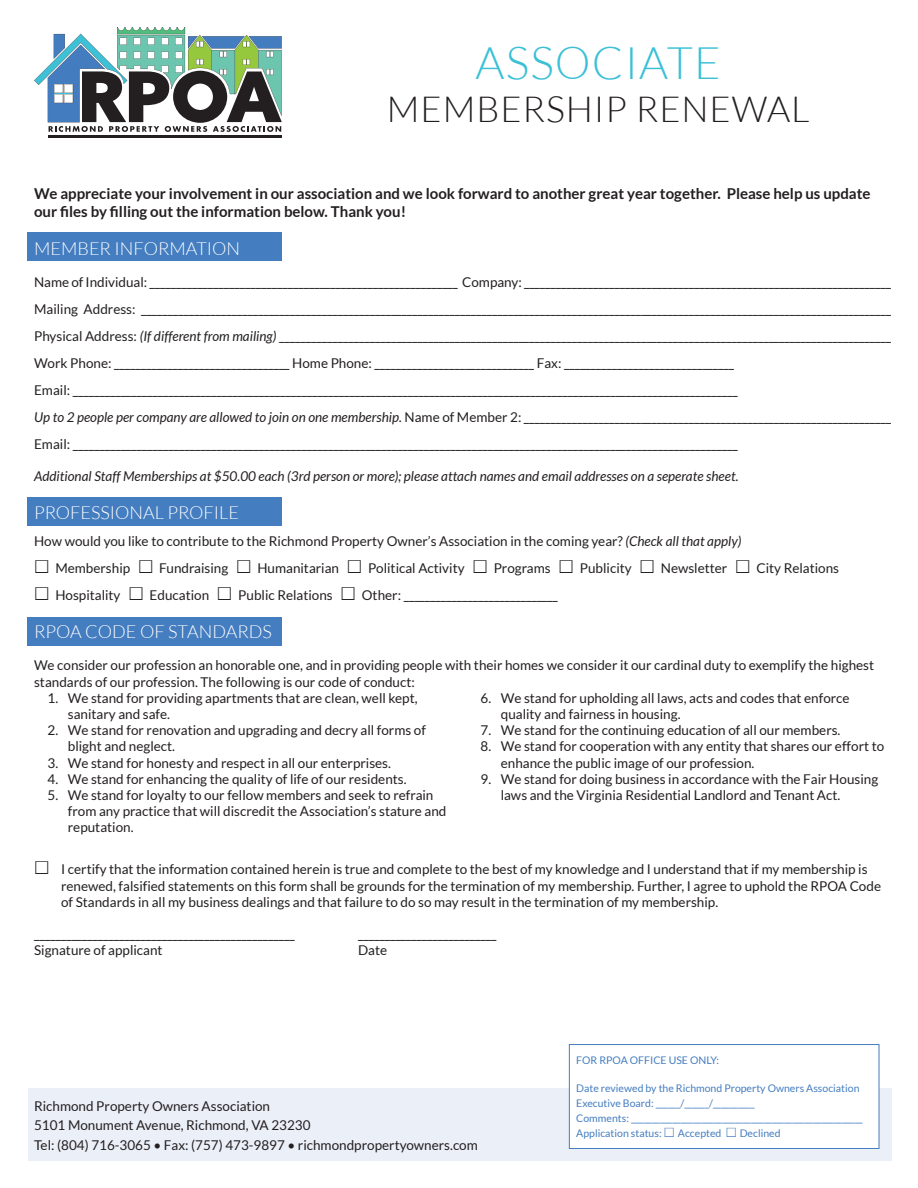
<style>
.page{position:relative;width:918px;height:1188px;background:#fff}
.page>*{position:absolute;margin:0;border:0;box-sizing:border-box;transform-origin:0 0}
.t1{font:300 45px "Lato";letter-spacing:.025em;color:#3bc0d6}
.t2{font:300 36px "Lato";letter-spacing:.025em;color:#231f20}
.t3{font:300 18px "Lato";color:#fff}
.t4{font:700 15px/18px "Lato";color:#231f20}
.t5{font:13.5px/16.2px "Lato";color:#231f20}
.t6{font:italic 13.5px "Lato";color:#231f20}
.t7{font:10.5px/15px "Lato";color:#447dc0}
.s1{font-style:italic}
.s2{font-family:"Arial Unicode MS";font-size:21px}
.s3{font-family:"Arial Unicode MS";font-size:15px}
</style>
<div class="page">
<div style="left:28px;top:1089px;width:864px;height:72px;background:#ebeff8"></div>
<svg style="left:34px;top:27px;width:248px;height:105px"></svg>
<hr style="left:48px;top:135px;width:234px;height:2px;background:#231f20">
<div style="left:27px;top:232px;width:255px;height:29px;background:#447dc0"></div>
<div style="left:27px;top:497px;width:255px;height:29px;background:#447dc0"></div>
<div style="left:27px;top:617px;width:255px;height:29px;background:#447dc0"></div>
<div style="left:569px;top:1045px;width:310px;height:103px;background:#fff"></div>
<div style="left:569px;top:1044px;width:310px;height:105px;border:1px solid #447dc0"></div>
<h1 class="t1" style="left:476px;top:38px;width:247px">ASSOCIATE</h1>
<h2 class="t2" style="left:387px;top:90px;width:424px">MEMBERSHIP RENEWAL</h2>
<p class="t4" style="left:34px;top:184px;width:838px">We appreciate your involvement in our association and we look forward to another great year together. Please help us update our files by filling out the information below. Thank you!</p>
<h3 class="t3" style="left:34px;top:239px;width:208px">MEMBER INFORMATION</h3>
<p class="t5" style="left:34px;top:269px;width:858px;line-height:27px">Name of Individual: __________________________________________________________ Company: _____________________________________________________________________ Mailing Address: _____________________________________________________________________________________________________________________________________________ Physical Address: <span class="s1">(If different from mailing)</span> ___________________________________________________________________________________________________________________ Work Phone: _________________________________ Home Phone: ______________________________ Fax: ________________________________<br>Email: _____________________________________________________________________________________________________________________________<br><span class="s1">Up to 2 people per company are allowed to join on one membership.</span> Name of Member 2: _____________________________________________________________________ Email: _____________________________________________________________________________________________________________________________</p>
<p class="t6" style="left:34px;top:469px;width:706px">Additional Staff Memberships at $50.00 each (3rd person or more); please attach names and email addresses on a seperate sheet.</p>
<h3 class="t3" style="left:34px;top:503px;width:206px">PROFESSIONAL PROFILE</h3>
<p class="t5" style="left:34px;top:528px;width:807px;line-height:27px">How would you like to contribute to the Richmond Property Owner’s Association in the coming year? <span class="s1">(Check all that apply)<br></span><span class="s2">☐</span> Membership <span class="s2">☐</span> Fundraising <span class="s2">☐</span> Humanitarian <span class="s2">☐</span> Political Activity <span class="s2">☐</span> Programs <span class="s2">☐</span> Publicity <span class="s2">☐</span> Newsletter <span class="s2">☐</span> City Relations <span class="s2">☐</span> Hospitality <span class="s2">☐</span> Education <span class="s2">☐</span> Public Relations <span class="s2">☐</span> Other: _____________________________</p>
<h3 class="t3" style="left:34px;top:622px;width:239px">RPOA CODE OF STANDARDS</h3>
<p class="t5" style="left:34px;top:657px;width:842px">We consider our profession an honorable one, and in providing people with their homes we consider it our cardinal duty to exemplify the highest standards of our profession. The following is our code of conduct:</p>
<p class="t5" style="left:68px;top:690px;width:351px;text-indent:-20px">1. We stand for providing apartments that are clean, well kept, sanitary and safe.</p>
<p class="t5" style="left:68px;top:722px;width:360px;text-indent:-20px">2. We stand for renovation and upgrading and decry all forms of blight and neglect.</p>
<p class="t5" style="left:48px;top:755px;width:345px">3. We stand for honesty and respect in all our enterprises.</p>
<p class="t5" style="left:48px;top:771px;width:360px">4. We stand for enhancing the quality of life of our residents.</p>
<p class="t5" style="left:68px;top:787px;width:380px;text-indent:-20px">5. We stand for loyalty to our fellow members and seek to refrain from any practice that will discredit the Association’s stature and reputation.</p>
<p class="t5" style="left:501px;top:690px;width:350px;text-indent:-20px">6. We stand for upholding all laws, acts and codes that enforce quality and fairness in housing.</p>
<p class="t5" style="left:481px;top:722px;width:361px">7. We stand for the continuing education of all our members.</p>
<p class="t5" style="left:501px;top:738px;width:385px;text-indent:-20px">8. We stand for cooperation with any entity that shares our effort to enhance the public image of our profession.</p>
<p class="t5" style="left:501px;top:771px;width:379px;text-indent:-20px">9. We stand for doing business in accordance with the Fair Housing laws and the Virginia Residential Landlord and Tenant Act.</p>
<p class="t5" style="left:61px;top:861px;width:822px;text-indent:-27px"><span class="s2">☐</span> I certify that the information contained herein is true and complete to the best of my knowledge and I understand that if my membership is renewed, falsified statements on this form shall be grounds for the termination of my membership. Further, I agree to uphold the RPOA Code of Standards in all my business dealings and that failure to do so may result in the termination of my membership.</p>
<p class="t5" style="left:34px;top:926px;width:262px">_________________________________________________</p>
<p class="t5" style="left:358px;top:926px;width:140px">__________________________</p>
<p class="t5" style="left:34px;top:942px;width:130px">Signature of applicant</p>
<p class="t5" style="left:358px;top:942px;width:31px">Date</p>
<p class="t5" style="left:34px;top:1096px;width:445px;line-height:19.5px">Richmond Property Owners Association<br>5101 Monument Avenue, Richmond, VA 23230<br>Tel: (804) 716-3065 • Fax: (757) 473-9897 • richmondpropertyowners.com</p>
<p class="t7" style="left:576px;top:1053px;width:144px">FOR RPOA OFFICE USE ONLY:</p>
<p class="t7" style="left:576px;top:1081px;width:288px">Date reviewed by the Richmond Property Owners Association Executive Board: ______/______/__________<br>Comments: ________________________________________________________ Application status: <span class="s3">☐</span> Accepted <span class="s3">☐</span> Declined</p>
</div>
